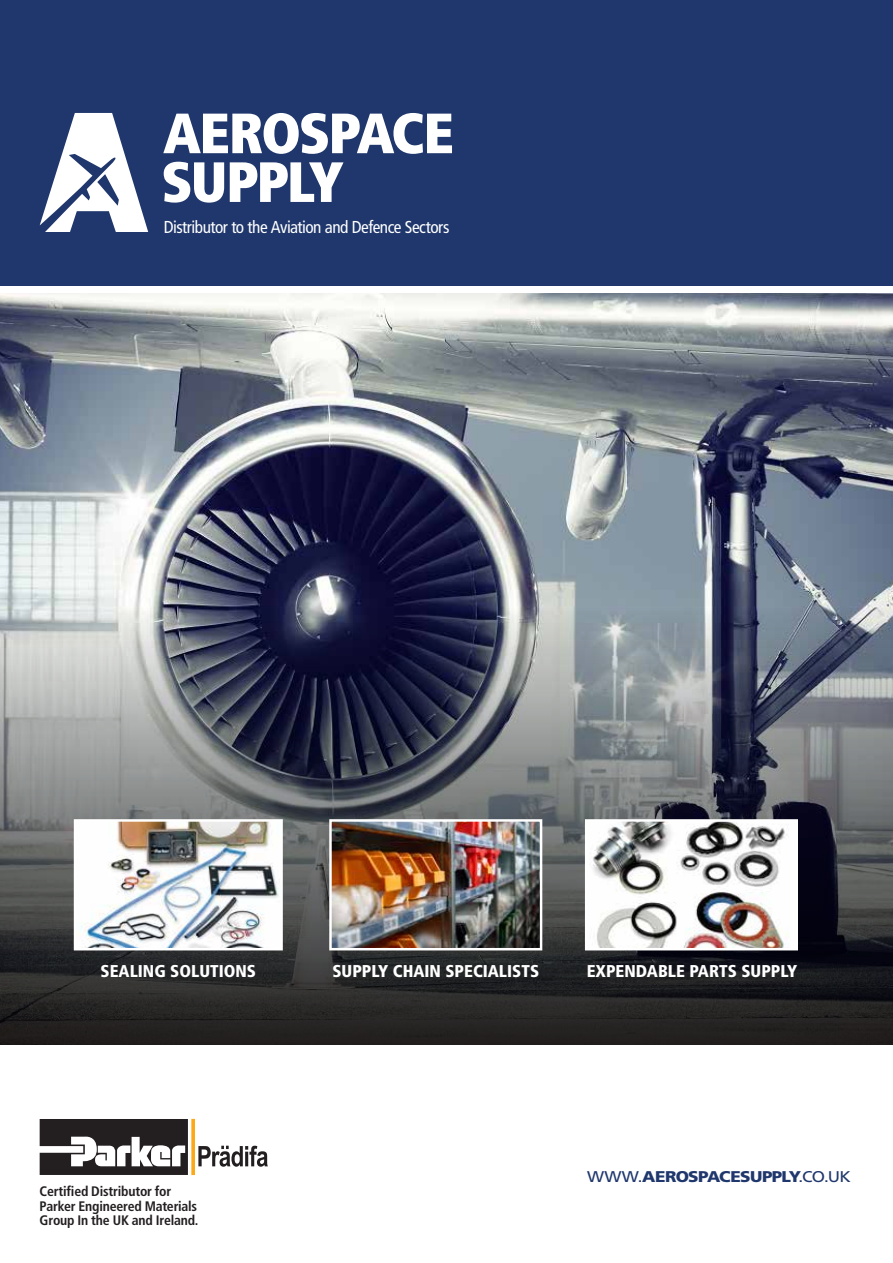
<style>
.page{position:relative;width:893px;height:1263px;background:#fff}
.page>*{position:absolute;margin:0;border:0;box-sizing:border-box;transform-origin:0 0}
.t1{font:condensed 17.25px "Frutiger";letter-spacing:-.03em;color:#fff}
.t2{font:900 condensed 17.1px "Frutiger";color:#fff}
.t3{font:900 15.6px "Frutiger";letter-spacing:-.035em;color:#1f376c;scale:1.1 1}
.t4{font:700 condensed 13.8px/14.2px "Frutiger";letter-spacing:-.015em;color:#231f20}
.s1{font-weight:400}
</style>
<div class="page">
<img style="left:0;top:294px;width:893px;height:312px">
<div style="left:0;top:0;width:893px;height:286px;background:#1f376c"></div>
<svg style="left:0;top:606px;width:893px;height:438px;background:#55585e"></svg>
<img style="left:77px;top:822px;width:203px;height:125px">
<div style="left:74px;top:819px;width:209px;height:131px;border:2px solid #fff"></div>
<img style="left:332px;top:822px;width:207px;height:125px">
<div style="left:329px;top:819px;width:213px;height:131px;border:2px solid #fff"></div>
<img style="left:588px;top:822px;width:207px;height:125px">
<div style="left:585px;top:819px;width:213px;height:131px;border:2px solid #fff"></div>
<svg style="left:40px;top:1119px;width:148px;height:56px"></svg>
<svg style="left:198px;top:1146px;width:70px;height:21px"></svg>
<svg style="left:191px;top:1119px;width:4px;height:56px"></svg>
<svg style="left:164px;top:162px;width:180px;height:41px"></svg>
<svg style="left:40px;top:113px;width:108px;height:119px"></svg>
<svg style="left:163px;top:113px;width:289px;height:41px"></svg>
<p class="t1" style="left:164px;top:217px;width:287px">Distributor to the Aviation and Defence Sectors</p>
<p class="t2" style="left:101px;top:961px;width:157px">SEALING SOLUTIONS</p>
<p class="t2" style="left:332px;top:961px;width:208px">SUPPLY CHAIN SPECIALISTS</p>
<p class="t2" style="left:587px;top:961px;width:212px">EXPENDABLE PARTS SUPPLY</p>
<p class="t4" style="left:40px;top:1184px;width:160px">Certified Distributor for<br>Parker Engineered Materials<br>Group In the UK and Ireland.</p>
<p class="t3" style="left:587px;top:1167px;width:241px"><span class="s1">WWW.</span>AEROSPACESUPPLY<span class="s1">.CO.UK</span></p>
</div>
